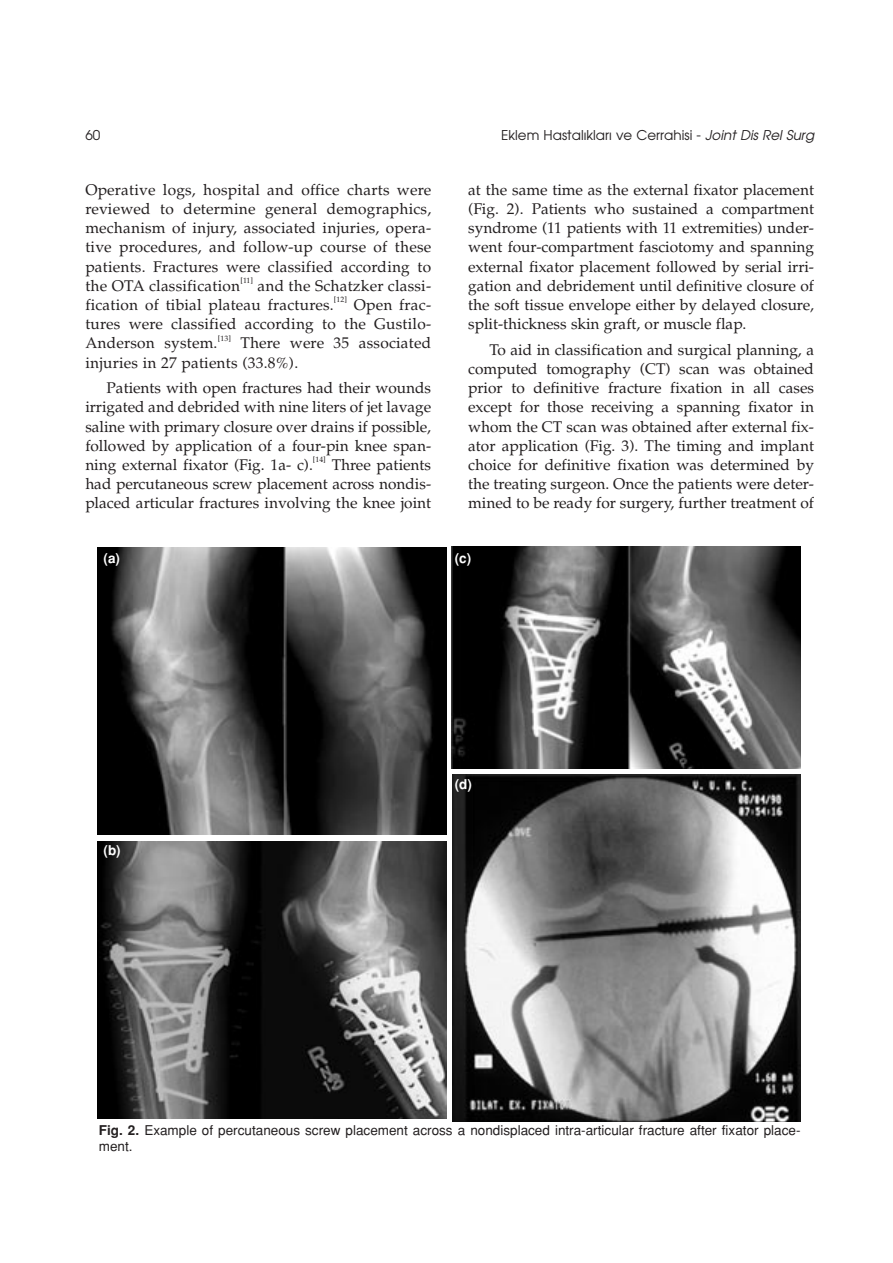
<style>
.page{position:relative;width:893px;height:1263px;background:#fff}
.page>*{position:absolute;margin:0;border:0;box-sizing:border-box;transform-origin:0 0}
.t1{font:15.45px/19.2px "Palatino Turk";color:#231f20;text-align:justify}
.t2{font:13.5px/16.5px "Helvetica Turk";color:#231f20}
.t3{font:13.5px "Avant Garde Turk";color:#231f20}
.t4{font:13.5px "Helvetica Turk B";color:#fff}
.t5{font:7.8px "Palatino Turk";letter-spacing:.005em;color:#231f20}
.s1{font-family:"Avant Garde Turk I"}
.s2{font-family:"Helvetica Turk B"}
</style>
<div class="page">
<img style="left:452px;top:547px;width:348px;height:221px">
<img style="left:98px;top:547px;width:348px;height:288px">
<img style="left:98px;top:841px;width:348px;height:278px">
<img style="left:452px;top:774px;width:348px;height:347px">
<p class="t3" style="left:85px;top:130px;width:16px">60</p>
<p class="t3" style="left:501px;top:130px;width:314px">Eklem Hastal›klar› ve Cerrahisi - <span class="s1">Joint Dis Rel Surg</span></p>
<p class="t1" style="left:85px;top:182px;width:347px">Operative logs, hospital and office charts were reviewed to determine general demographics, mechanism of injury, associated injuries, opera&shy;tive procedures, and follow-up course of these patients. Fractures were classified according to the OTA classification</p>
<p class="t5" style="left:240px;top:278px;width:14px">[11]</p>
<p class="t1" style="left:85px;top:278px;width:347px;text-indent:172px">and the Schatzker classi&shy;fication of tibial plateau fractures.</p>
<p class="t5" style="left:334px;top:297px;width:15px">[12]</p>
<p class="t1" style="left:85px;top:297px;width:347px;text-indent:268px">Open frac&shy;tures were classified according to the Gustilo-Anderson system.</p>
<p class="t5" style="left:218px;top:335px;width:15px">[13]</p>
<p class="t1" style="left:85px;top:335px;width:347px;text-indent:155px">There were 35 associated injuries in 27 patients (33.8%).</p>
<p class="t1" style="left:85px;top:380px;width:347px;text-indent:21px">Patients with open fractures had their wounds irrigated and debrided with nine liters of jet lavage saline with primary closure over drains if possible, followed by application of a four-pin knee span&shy;ning external fixator (Fig. 1a- c).</p>
<p class="t5" style="left:313px;top:457px;width:14px">[14]</p>
<p class="t1" style="left:85px;top:457px;width:347px;text-indent:246px">Three patients had percutaneous screw placement across nondis&shy;placed articular fractures involving the knee joint</p>
<p class="t1" style="left:468px;top:182px;width:347px">at the same time as the external fixator placement (Fig. 2). Patients who sustained a compartment syndrome (11 patients with 11 extremities) under&shy;went four-compartment fasciotomy and spanning external fixator placement followed by serial irri&shy;gation and debridement until definitive closure of the soft tissue envelope either by delayed closure, split-thickness skin graft, or muscle flap.</p>
<p class="t1" style="left:468px;top:342px;width:347px;text-indent:21px">To aid in classification and surgical planning, a computed tomography (CT) scan was obtained prior to definitive fracture fixation in all cases except for those receiving a spanning fixator in whom the CT scan was obtained after external fix&shy;ator application (Fig. 3). The timing and implant choice for definitive fixation was determined by the treating surgeon. Once the patients were deter&shy;mined to be ready for surgery, further treatment of</p>
<p class="t4" style="left:103px;top:553px;width:18px">(a)</p>
<p class="t4" style="left:454px;top:553px;width:18px">(c)</p>
<p class="t4" style="left:103px;top:846px;width:19px">(b)</p>
<p class="t4" style="left:454px;top:780px;width:19px">(d)</p>
<p class="t2" style="left:99px;top:1123px;width:703px"><span class="s2">Fig. 2.</span> Example of percutaneous screw placement across a nondisplaced intra-articular fracture after fixator place&shy;ment.</p>
</div>
